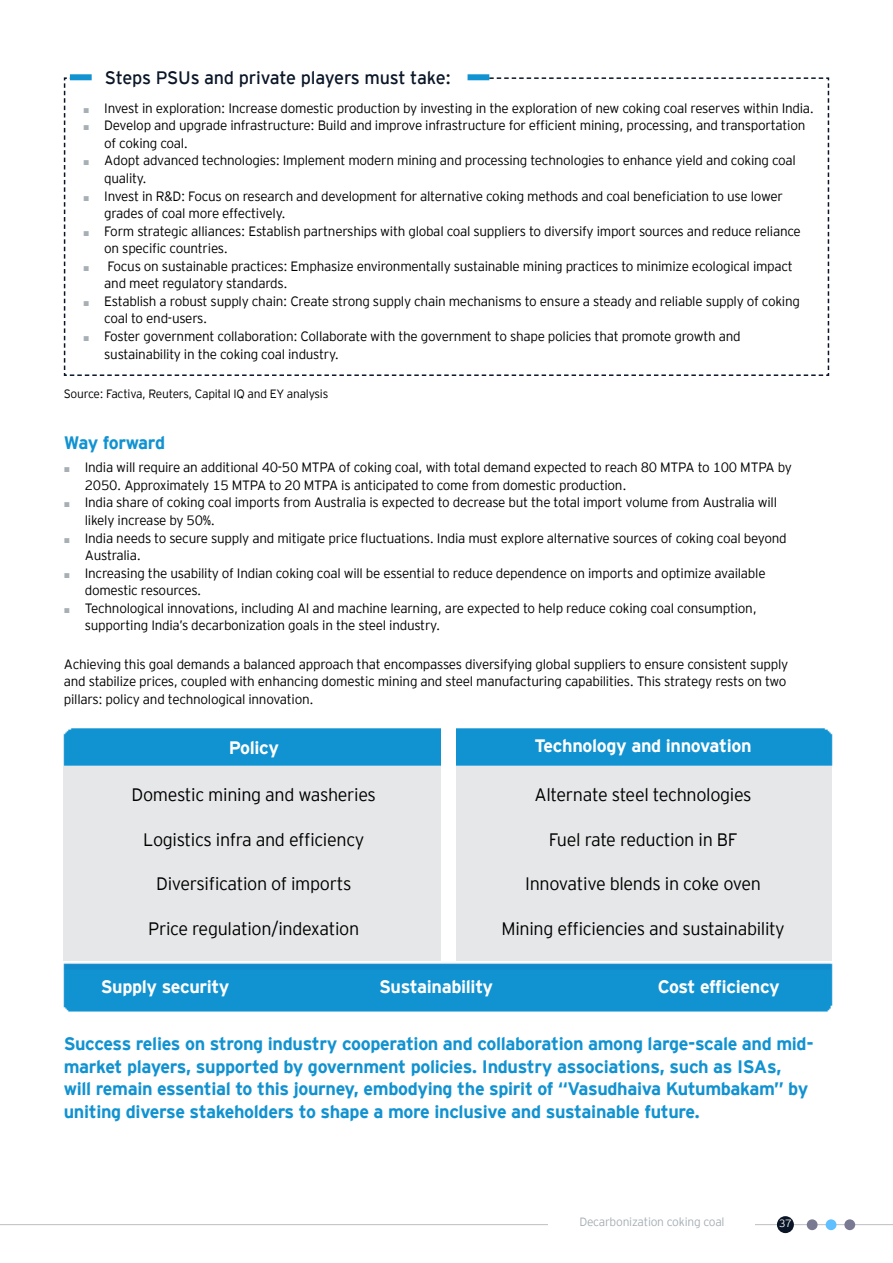
<style>
.page{position:relative;width:893px;height:1263px;background:#fff}
.page>*{position:absolute;margin:0;border:0;box-sizing:border-box;transform-origin:0 0}
.t1{font:700 18px/22.5px "EY Interstate";letter-spacing:-.02em;color:#1192d1}
.t2{font:300 18px "EY Interstate";letter-spacing:-.02em;color:#000}
.t3{font:700 18px "EY Interstate";letter-spacing:-.02em;color:#fff}
.t4{font:18px "EY Interstate";letter-spacing:-.01em;color:#0a1627}
.t5{font:700 18px "EY Interstate";letter-spacing:-.04em;color:#1192d1}
.t6{font:300 13.5px/17.5px "EY Interstate";letter-spacing:-.02em;color:#000}
.t7{font:300 12px "EY Interstate";letter-spacing:-.02em;color:#000}
.t8{font:300 12px "EY Interstate";letter-spacing:-.02em;color:#a7afb5}
.t9{font:300 10.5px "EY Interstate";color:#fff}
.s1{font-family:"Arial";font-weight:400;font-size:10.5px;color:#a7afb5}
</style>
<div class="page">
<hr style="left:0;top:1224px;width:893px;height:1px;background:#bcbec0">
<div style="left:549px;top:1217px;width:206px;height:15px;background:#fff"></div>
<div style="left:777px;top:1216px;width:17px;height:17px;background:#0a1627;border-radius:50%"></div>
<div style="left:807px;top:1219px;width:11px;height:11px;background:#797991;border-radius:50%"></div>
<div style="left:826px;top:1219px;width:10px;height:11px;background:#5fbfff;border-radius:50%"></div>
<div style="left:844px;top:1219px;width:11px;height:11px;background:#797991;border-radius:50%"></div>
<svg style="left:63px;top:77px;width:767px;height:299px"></svg>
<div style="left:83px;top:64px;width:390px;height:25px;background:#fff"></div>
<div style="left:70px;top:74px;width:22px;height:6px;background:#1192d1"></div>
<div style="left:468px;top:74px;width:21px;height:6px;background:#1192d1"></div>
<img style="left:63px;top:728px;width:770px;height:284px">
<div style="left:64px;top:766px;width:768px;height:195px;background:#e6e7e8"></div>
<div style="left:442px;top:723px;width:14px;height:238px;background:#fff"></div>
<h1 class="t4" style="left:105px;top:65px;width:348px">Steps PSUs and private players must take:</h1>
<p class="t6" style="left:83px;top:98px;width:732px"><span class="s1">■</span> Invest in exploration: Increase domestic production by investing in the exploration of new coking coal reserves within India.</p>
<p class="t6" style="left:104px;top:116px;width:703px;text-indent:-21px"><span class="s1">■</span> Develop and upgrade infrastructure: Build and improve infrastructure for efficient mining, processing, and transportation of coking coal.</p>
<p class="t6" style="left:104px;top:151px;width:693px;text-indent:-21px"><span class="s1">■</span> Adopt advanced technologies: Implement modern mining and processing technologies to enhance yield and coking coal quality.</p>
<p class="t6" style="left:104px;top:186px;width:680px;text-indent:-21px"><span class="s1">■</span> Invest in R&amp;D: Focus on research and development for alternative coking methods and coal beneficiation to use lower grades of coal more effectively.</p>
<p class="t6" style="left:104px;top:221px;width:698px;text-indent:-21px"><span class="s1">■</span> Form strategic alliances: Establish partnerships with global coal suppliers to diversify import sources and reduce reliance on specific countries.</p>
<p class="t6" style="left:104px;top:256px;width:690px;text-indent:-21px"><span class="s1">■</span> Focus on sustainable practices: Emphasize environmentally sustainable mining practices to minimize ecological impact and meet regulatory standards.</p>
<p class="t6" style="left:104px;top:292px;width:697px;text-indent:-21px"><span class="s1">■</span> Establish a robust supply chain: Create strong supply chain mechanisms to ensure a steady and reliable supply of coking coal to end-users.</p>
<p class="t6" style="left:104px;top:327px;width:638px;text-indent:-21px"><span class="s1">■</span> Foster government collaboration: Collaborate with the government to shape policies that promote growth and sustainability in the coking coal industry.</p>
<p class="t7" style="left:64px;top:385px;width:266px">Source: Factiva, Reuters, Capital IQ and EY analysis</p>
<h1 class="t5" style="left:64px;top:430px;width:103px">Way forward</h1>
<p class="t6" style="left:85px;top:458px;width:709px;text-indent:-21px"><span class="s1">■</span> India will require an additional 40-50 MTPA of coking coal, with total demand expected to reach 80 MTPA to 100 MTPA by<br>2050. Approximately 15 MTPA to 20 MTPA is anticipated to come from domestic production.</p>
<p class="t6" style="left:85px;top:493px;width:694px;text-indent:-21px"><span class="s1">■</span> India share of coking coal imports from Australia is expected to decrease but the total import volume from Australia will likely increase by 50%.</p>
<p class="t6" style="left:85px;top:528px;width:703px;text-indent:-21px"><span class="s1">■</span> India needs to secure supply and mitigate price fluctuations. India must explore alternative sources of coking coal beyond<br>Australia.</p>
<p class="t6" style="left:85px;top:563px;width:682px;text-indent:-21px"><span class="s1">■</span> Increasing the usability of Indian coking coal will be essential to reduce dependence on imports and optimize available domestic resources.</p>
<p class="t6" style="left:85px;top:598px;width:673px;text-indent:-21px"><span class="s1">■</span> Technological innovations, including AI and machine learning, are expected to help reduce coking coal consumption, supporting India’s decarbonization goals in the steel industry.</p>
<p class="t6" style="left:64px;top:654px;width:726px">Achieving this goal demands a balanced approach that encompasses diversifying global suppliers to ensure consistent supply and stabilize prices, coupled with enhancing domestic mining and steel manufacturing capabilities. This strategy rests on two pillars: policy and technological innovation.</p>
<h1 class="t3" style="left:229px;top:734px;width:52px">Policy</h1>
<h1 class="t3" style="left:535px;top:733px;width:219px">Technology and innovation</h1>
<h1 class="t2" style="left:132px;top:782px;width:246px">Domestic mining and washeries</h1>
<h1 class="t2" style="left:535px;top:782px;width:219px">Alternate steel technologies</h1>
<h1 class="t2" style="left:143px;top:826px;width:223px">Logistics infra and efficiency</h1>
<h1 class="t2" style="left:549px;top:826px;width:190px">Fuel rate reduction in BF</h1>
<h1 class="t2" style="left:156px;top:871px;width:197px">Diversification of imports</h1>
<h1 class="t2" style="left:525px;top:871px;width:237px">Innovative blends in coke oven</h1>
<h1 class="t2" style="left:148px;top:915px;width:212px">Price regulation/indexation</h1>
<h1 class="t2" style="left:502px;top:915px;width:285px">Mining efficiencies and sustainability</h1>
<h1 class="t3" style="left:101px;top:974px;width:130px">Supply security</h1>
<h1 class="t3" style="left:379px;top:974px;width:115px">Sustainability</h1>
<h1 class="t3" style="left:658px;top:974px;width:124px">Cost efficiency</h1>
<p class="t1" style="left:64px;top:1031px;width:751px">Success relies on strong industry cooperation and collaboration among large-scale and mid&shy;market players, supported by government policies. Industry associations, such as ISAs, will remain essential to this journey, embodying the spirit of “Vasudhaiva Kutumbakam” by uniting diverse stakeholders to shape a more inclusive and sustainable future.</p>
<p class="t8" style="left:579px;top:1213px;width:147px">Decarbonization coking coal</p>
<p class="t9" style="left:779px;top:1216px;width:14px">37</p>
</div>
